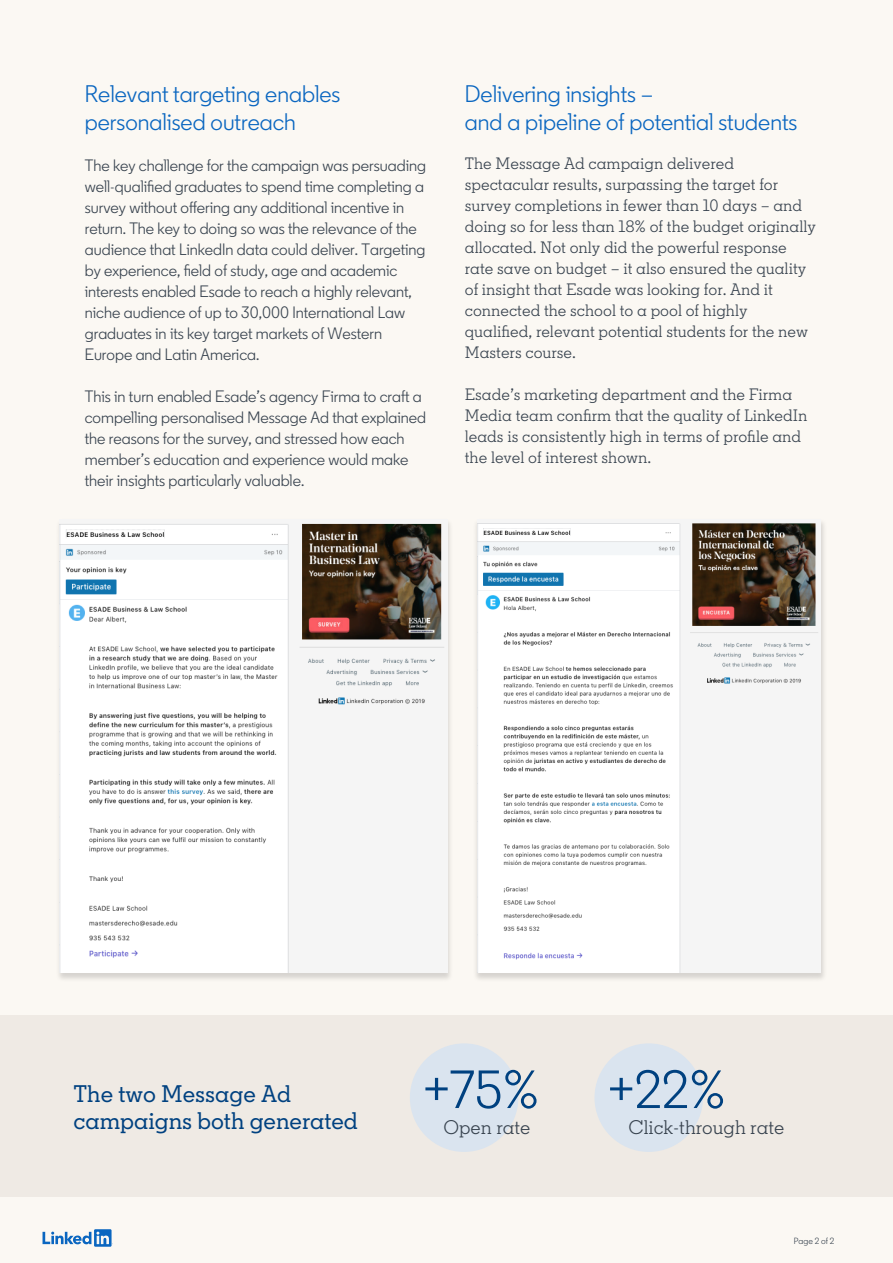
<style>
.page{position:relative;width:893px;height:1263px;background:#fbf8f3}
.page>*{position:absolute;margin:0;border:0;box-sizing:border-box;transform-origin:0 0}
.t1{font:53.7px "Community";color:#004180}
.t2{font:24px/28.5px "Community";color:#0a66c0}
.t3{font:500 24px/27px "Community Slab";color:#004180}
.t4{font:19.65px "Community Slab";color:#38434f}
.t5{font:16.5px/21px "Community";color:#38434f}
.t6{font:16.5px/21px "Community Slab";color:#38434f}
.t7{font:9px "Community";color:#38434f}
</style>
<div class="page">
<div style="left:1px;top:1015px;width:892px;height:181px;background:#efeae4"></div>
<svg style="left:43px;top:1229px;width:70px;height:18px"></svg>
<div style="left:410px;top:1043px;width:108px;height:109px;background:#dae4ef;border-radius:50%"></div>
<div style="left:594px;top:1043px;width:109px;height:109px;background:#dae4ef;border-radius:50%"></div>
<img style="left:59px;top:522px;width:391px;height:457px">
<img style="left:60px;top:522px;width:387px;height:450px">
<img style="left:476px;top:522px;width:348px;height:457px">
<img style="left:477px;top:522px;width:343px;height:450px">
<h2 class="t2" style="left:85px;top:79px;width:257px">Relevant targeting enables personalised outreach</h2>
<p class="t5" style="left:85px;top:154px;width:343px">The key challenge for the campaign was persuading well-qualified graduates to spend time completing a survey without offering any additional incentive in return. The key to doing so was the relevance of the audience that LinkedIn data could deliver. Targeting by experience, field of study, age and academic interests enabled Esade to reach a highly relevant, niche audience of up to 30,000 International Law graduates in its key target markets of Western Europe and Latin America.</p>
<p class="t5" style="left:85px;top:385px;width:343px">This in turn enabled Esade’s agency Firma to craft a compelling personalised Message Ad that explained the reasons for the survey, and stressed how each member’s education and experience would make their insights particularly valuable.</p>
<h2 class="t2" style="left:465px;top:79px;width:334px">Delivering insights –<br>and a pipeline of potential students</h2>
<p class="t6" style="left:465px;top:153px;width:353px">The Message Ad campaign delivered spectacular results, surpassing the target for survey completions in fewer than 10 days – and doing so for less than 18% of the budget originally allocated. Not only did the powerful response rate save on budget – it also ensured the quality of insight that Esade was looking for. And it connected the school to a pool of highly qualified, relevant potential students for the new Masters course.</p>
<p class="t6" style="left:465px;top:384px;width:344px">Esade’s marketing department and the Firma Media team confirm that the quality of LinkedIn leads is consistently high in terms of profile and the level of interest shown.</p>
<h2 class="t3" style="left:74px;top:1080px;width:286px">The two Message Ad campaigns both generated</h2>
<h1 class="t1" style="left:423px;top:1056px;width:118px">+75%</h1>
<p class="t4" style="left:443px;top:1115px;width:88px">Open rate</p>
<h1 class="t1" style="left:608px;top:1056px;width:120px">+22%</h1>
<p class="t4" style="left:628px;top:1115px;width:157px">Click-through rate</p>
<p class="t7" style="left:794px;top:1235px;width:42px">Page 2 of 2</p>
</div>
